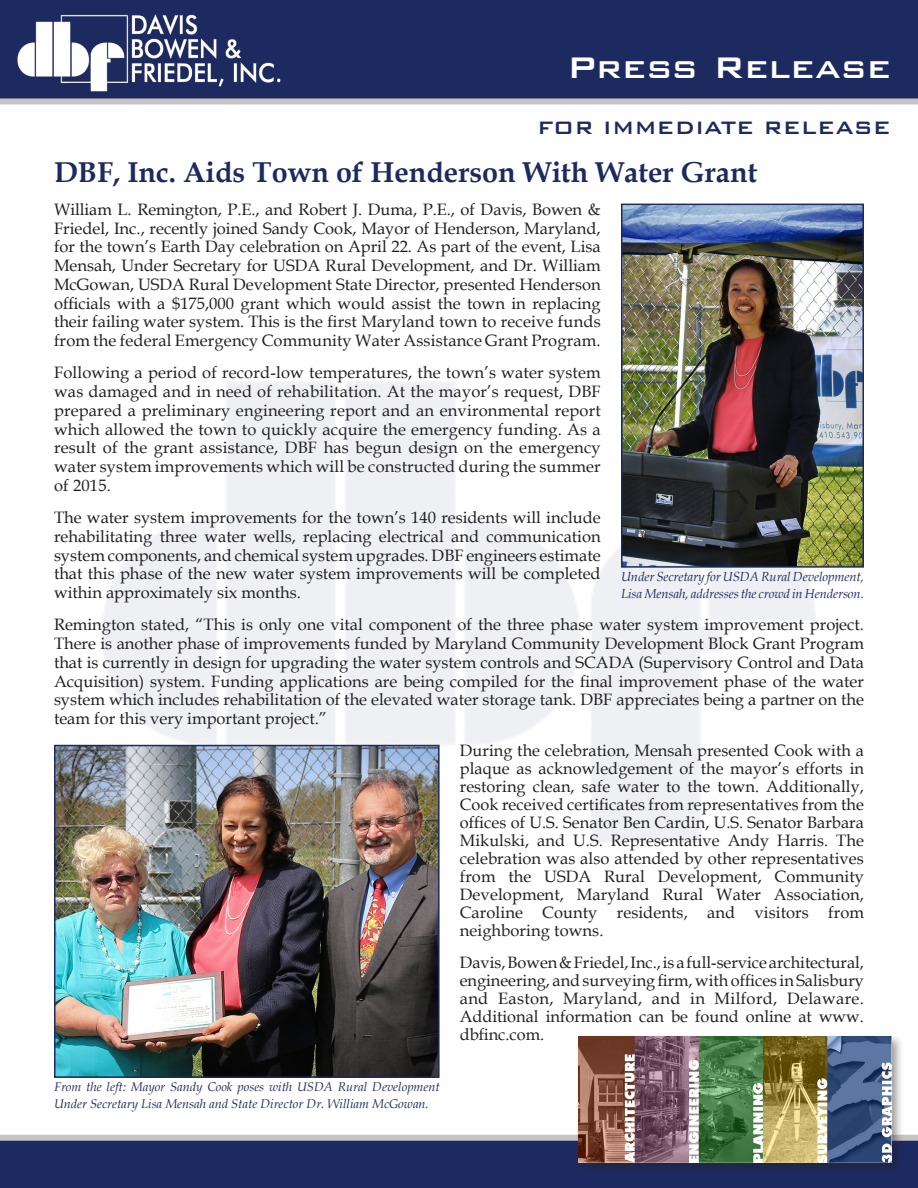
<style>
.page{position:relative;width:918px;height:1188px;background:#fff}
.page>*{position:absolute;margin:0;border:0;box-sizing:border-box;transform-origin:0 0}
.t1{font:500 39.75px "Bank Gothic BT";color:#fff}
.Press_Release_Headin{font:700 28.65px "Book Antiqua";color:#1d2a5f}
.t2{font:500 24px "Bank Gothic BT";color:#1d2a5f}
.t3{font:16.5px/18.8px "Book Antiqua";letter-spacing:.005em;color:#231f20;text-align:justify}
.t4{font:italic 13.2px/16.5px "Book Antiqua";letter-spacing:-.005em;color:#1d2a5f}
.t5{font:italic 12.75px/16.5px "Book Antiqua";color:#1d2a5f}
</style>
<div class="page">
<div style="left:0;top:0;width:918px;height:98px;background:#1d2a5f"></div>
<div style="left:0;top:1141px;width:918px;height:47px;background:#1d2a5f"></div>
<img style="left:17px;top:14px;width:264px;height:78px">
<div style="left:0;top:98px;width:918px;height:6px;background:#c5c3c4"></div>
<div style="left:0;top:1135px;width:918px;height:6px;background:#c5c3c4"></div>
<div style="left:575px;top:1033px;width:329px;height:142px;background:#231f20;opacity:.45"></div>
<img style="left:578px;top:1037px;width:313px;height:125px">
<img style="left:624px;top:207px;width:237px;height:358px">
<div style="left:621px;top:204px;width:243px;height:364px;border:2px solid #1d2a5f"></div>
<img style="left:57px;top:748px;width:380px;height:327px">
<div style="left:54px;top:745px;width:386px;height:333px;border:2px solid #1d2a5f"></div>
<h1 class="t1" style="left:567px;top:45px;width:326px">Press Release</h1>
<h3 class="t2" style="left:537px;top:114px;width:355px">FOR IMMEDIATE RELEASE</h3>
<p class="Press_Release_Headin" style="left:54px;top:153px;width:705px">DBF, Inc. Aids Town of Henderson With Water Grant</p>
<p class="t3" style="left:54px;top:200px;width:548px">William L. Remington, P.E., and Robert J. Duma, P.E., of Davis, Bowen &amp; Friedel, Inc., recently joined Sandy Cook, Mayor of Henderson, Maryland, for the town’s Earth Day celebration on April 22. As part of the event, Lisa Mensah, Under Secretary for USDA Rural Development, and Dr. William McGowan, USDA Rural Development State Director, presented Henderson officials with a $175,000 grant which would assist the town in replacing their failing water system. This is the first Maryland town to receive funds from the federal Emergency Community Water Assistance Grant Program.</p>
<p class="t3" style="left:54px;top:363px;width:548px">Following a period of record-low temperatures, the town’s water system was damaged and in need of rehabilitation. At the mayor’s request, DBF prepared a preliminary engineering report and an environmental report which allowed the town to quickly acquire the emergency funding. As a result of the grant assistance, DBF has begun design on the emergency water system improvements which will be constructed during the summer of 2015.</p>
<p class="t3" style="left:54px;top:508px;width:548px">The water system improvements for the town’s 140 residents will include rehabilitating three water wells, replacing electrical and communication system components, and chemical system upgrades. DBF engineers estimate that this phase of the new water system improvements will be completed within approximately six months.</p>
<p class="t3" style="left:54px;top:615px;width:812px">Remington stated, “This is only one vital component of the three phase water system improvement project.<br>There is another phase of improvements funded by Maryland Community Development Block Grant Program that is currently in design for upgrading the water system controls and SCADA (Supervisory Control and Data Acquisition) system. Funding applications are being compiled for the final improvement phase of the water system which includes rehabilitation of the elevated water storage tank. DBF appreciates being a partner on the team for this very important project.”</p>
<p class="t3" style="left:460px;top:741px;width:406px;line-height:18px">During the celebration, Mensah presented Cook with a plaque as acknowledgement of the mayor’s efforts in restoring clean, safe water to the town. Additionally, Cook received certificates from representatives from the offices of U.S. Senator Ben Cardin, U.S. Senator Barbara Mikulski, and U.S. Representative Andy Harris. The celebration was also attended by other representatives from the USDA Rural Development, Community Development, Maryland Rural Water Association, Caroline County residents, and visitors from neighboring towns.</p>
<p class="t3" style="left:460px;top:953px;width:406px;line-height:18px">Davis, Bowen &amp; Friedel, Inc., is a full-service architectural, engineering, and surveying firm, with offices in Salisbury and Easton, Maryland, and in Milford, Delaware.<br>Additional information can be found online at www. dbfinc.com.</p>
<p class="t4" style="left:621px;top:568px;width:244px">Under Secretary for USDA Rural Development,<br>Lisa Mensah, addresses the crowd in Henderson.</p>
<p class="t5" style="left:54px;top:1078px;width:387px">From the left: Mayor Sandy Cook poses with USDA Rural Development<br>Under Secretary Lisa Mensah and State Director Dr. William McGowan.</p>
</div>
